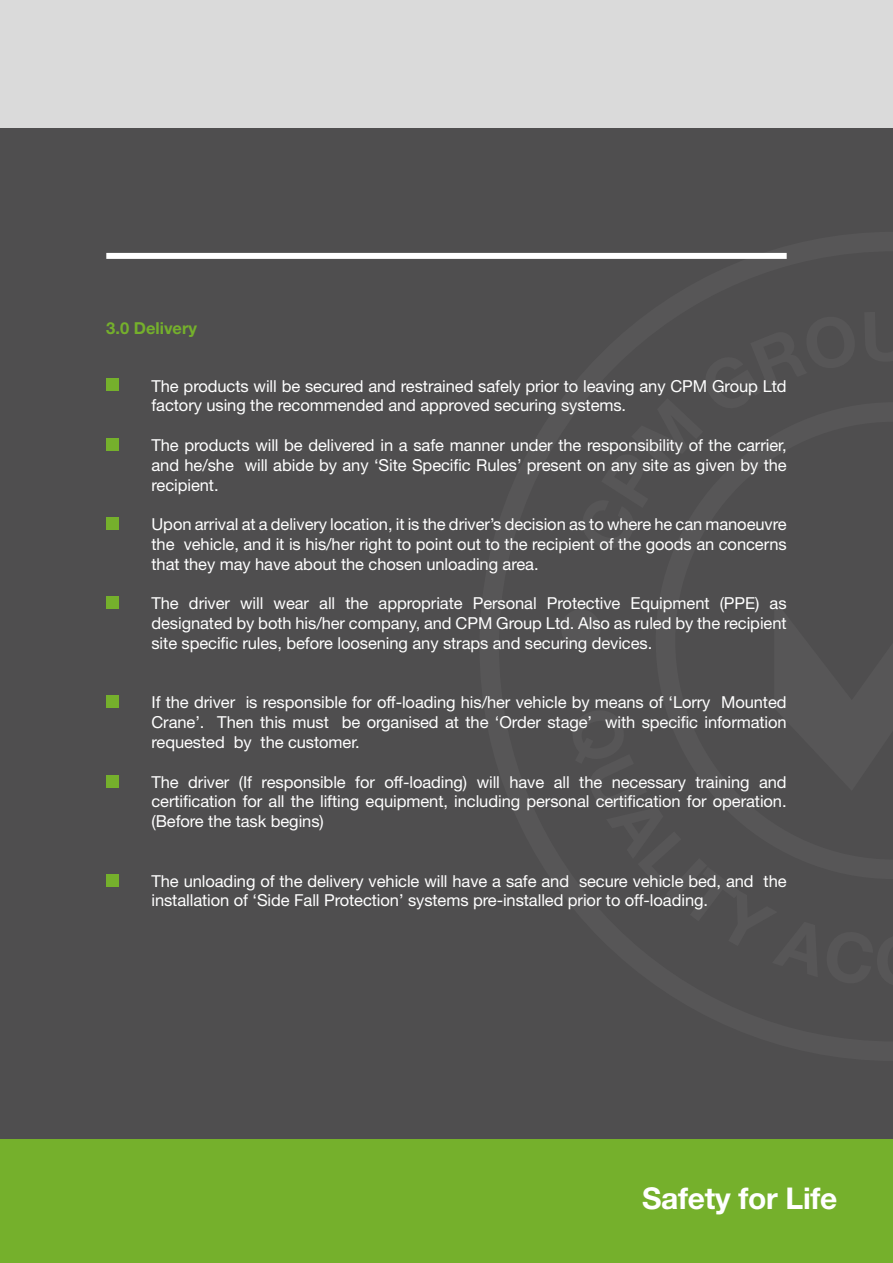
<style>
.page{position:relative;width:893px;height:1263px;background:#4f4e4f}
.page>*{position:absolute;margin:0;border:0;box-sizing:border-box;transform-origin:0 0}
.t1{font:700 30px "Helvetica Neue";letter-spacing:-.01em;color:#fff}
.t2{font:16.5px/19.8px "Helvetica Neue";letter-spacing:-.005em;color:#fff;text-align:justify}
.t3{font:700 16.5px "Helvetica Neue";color:#75b02c}
</style>
<div class="page">
<div style="left:0;top:1140px;width:893px;height:123px;background:#75b02c"></div>
<div style="left:0;top:0;width:893px;height:128px;background:#dadada"></div>
<div style="left:106px;top:253px;width:681px;height:6px;background:#fff"></div>
<div style="left:106px;top:378px;width:13px;height:13px;background:#75b02c"></div>
<div style="left:106px;top:517px;width:13px;height:13px;background:#75b02c"></div>
<div style="left:106px;top:596px;width:13px;height:13px;background:#75b02c"></div>
<div style="left:106px;top:695px;width:13px;height:13px;background:#75b02c"></div>
<div style="left:106px;top:775px;width:13px;height:13px;background:#75b02c"></div>
<div style="left:106px;top:874px;width:13px;height:13px;background:#75b02c"></div>
<div style="left:106px;top:438px;width:13px;height:13px;background:#75b02c"></div>
<div style="left:561px;top:609px;width:39px;height:40px;background:#575657;border-radius:50%"></div>
<p class="t3" style="left:106px;top:318px;width:92px">3.0 Delivery</p>
<p class="t2" style="left:151px;top:375px;width:637px">The products will be secured and restrained safely prior to leaving any CPM Group Ltd factory using the recommended and approved securing systems.</p>
<p class="t2" style="left:151px;top:435px;width:637px">The products will be delivered in a safe manner under the responsibility of the carrier, and he/she will abide by any ‘Site Specific Rules’ present on any site as given by the recipient.</p>
<p class="t2" style="left:151px;top:514px;width:637px">Upon arrival at a delivery location, it is the driver’s decision as to where he can manoeuvre the vehicle, and it is his/her right to point out to the recipient of the goods an concerns that they may have about the chosen unloading area.</p>
<p class="t2" style="left:151px;top:593px;width:637px">The driver will wear all the appropriate Personal Protective Equipment (PPE) as designated by both his/her company, and CPM Group Ltd. Also as ruled by the recipient site specific rules, before loosening any straps and securing devices.</p>
<p class="t2" style="left:151px;top:692px;width:637px">If the driver is responsible for off-loading his/her vehicle by means of ‘Lorry Mounted Crane’. Then this must be organised at the ‘Order stage’ with specific information requested by the customer.</p>
<p class="t2" style="left:151px;top:771px;width:637px">The driver (If responsible for off-loading) will have all the necessary training and certification for all the lifting equipment, including personal certification for operation. (Before the task begins)</p>
<p class="t2" style="left:151px;top:870px;width:637px">The unloading of the delivery vehicle will have a safe and secure vehicle bed, and the installation of ‘Side Fall Protection’ systems pre-installed prior to off-loading.</p>
<h1 class="t1" style="left:642px;top:1179px;width:197px">Safety for Life</h1>
</div>
